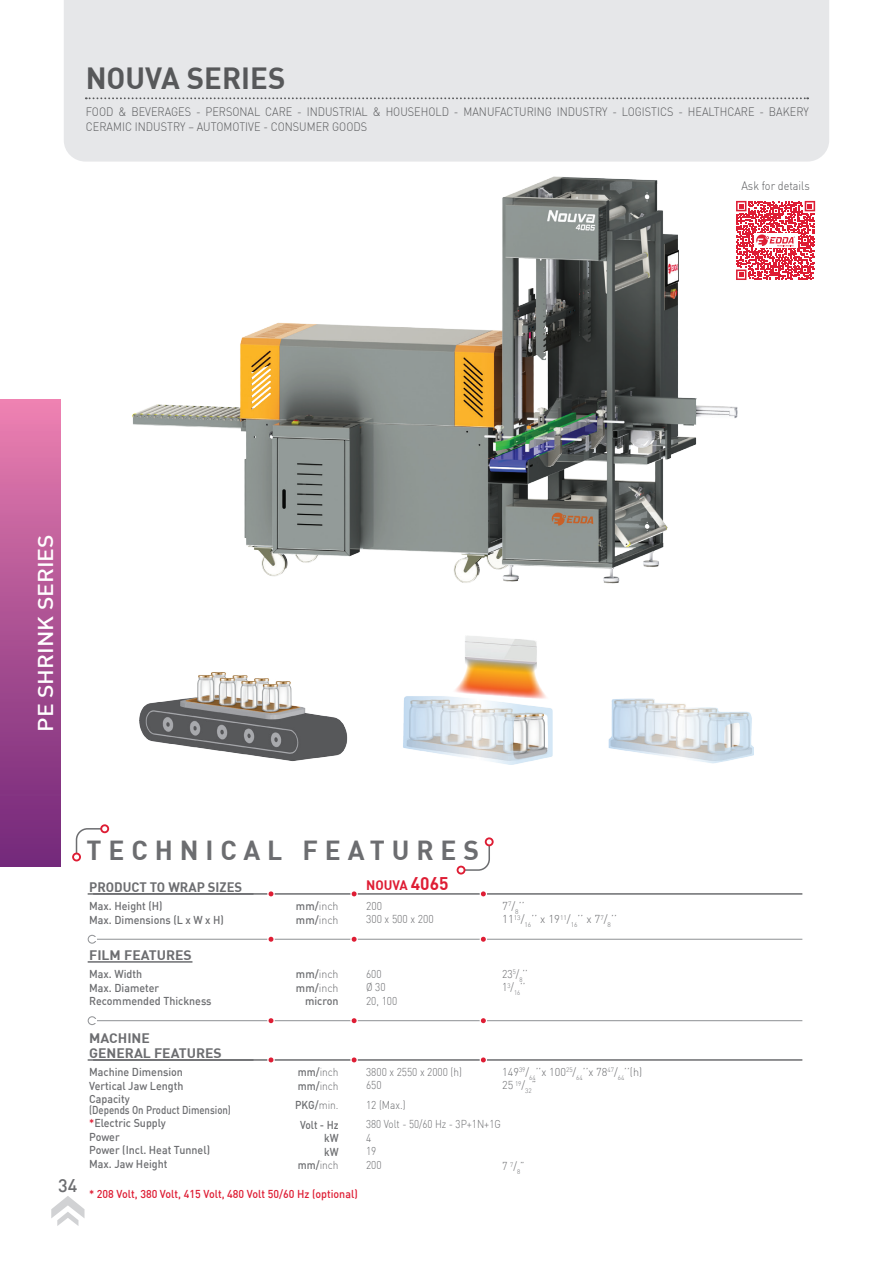
<style>
.page{position:relative;width:893px;height:1263px;background:#fff}
.page>*{position:absolute;margin:0;border:0;box-sizing:border-box;transform-origin:0 0}
.t1{font:700 30px "DIN";color:#57585a}
.t2{font:700 27px "DIN";letter-spacing:.26em;color:#6c6d70}
.t3{font:500 21px "DIN";color:#fff;scale:1.09 1}
.t4{font:500 18px "DIN";color:#6c6d70}
.t5{font:700 13.5px/15px "DIN";color:#6c6d70}
.t6{font:700 13.5px "DIN";color:#6c6d70;scale:.96 1}
.t7{font:700 13.5px "DIN";color:#de1d34;scale:.96 1}
.t8{font:300 12px/14.4px "DIN";color:#57585a;scale:.91 1}
.t9{font:500 11.25px/13.5px "DIN";color:#6c6d70;scale:.95 1}
.t10{font:500 11.25px/13.5px "DIN";color:#6c6d70;scale:.85 1}
.t11{font:300 11.25px/13.5px "DIN";color:#6c6d70}
.t12{font:300 11.25px/13.5px "DIN";color:#6c6d70;scale:.9 1}
.t13{font:500 11.25px "DIN";color:#de1d34;scale:.95 1}
.t14{font:300 11.25px/13.5px "DIN";color:#6c6d70;scale:.92 1}
.t15{font:500 11.25px/13.5px "DIN";color:#6c6d70;text-align:center;scale:.91 1}
.t16{font:300 11.25px/13.5px "DIN";color:#6c6d70;scale:.91 1}
.t17{font:300 11.25px/13.5px "DIN";color:#6c6d70;scale:.95 1}
.t18{font:300 11.25px "DIN";color:#6c6d70;scale:.94 1}
.s1{font-weight:300}
.s2{font-size:18px}
.s3{font-weight:500}
.s4{color:#de1d34}
</style>
<div class="page">
<div style="left:64px;top:0;width:765px;height:162px;background:#e6e7e9"></div>
<svg style="left:86px;top:97px;width:722px;height:2px"></svg>
<svg style="left:51px;top:1196px;width:34px;height:30px"></svg>
<div style="left:0;top:399px;width:60px;height:468px;background:linear-gradient(to bottom,#ea7faf,#702678)"></div>
<img style="left:132px;top:176px;width:606px;height:408px">
<img style="left:139px;top:636px;width:615px;height:129px">
<svg style="left:72px;top:824px;width:38px;height:38px"></svg>
<svg style="left:456px;top:837px;width:38px;height:38px"></svg>
<hr style="left:88px;top:893px;width:165px;height:2px;background:#6c6d70">
<hr style="left:88px;top:961px;width:104px;height:2px;background:#6c6d70">
<hr style="left:93px;top:893px;width:709px;height:2px;background:#6c6d70">
<svg style="left:352px;top:891px;width:5px;height:5px"></svg>
<svg style="left:481px;top:891px;width:5px;height:5px"></svg>
<svg style="left:267px;top:890px;width:8px;height:8px"></svg>
<svg style="left:269px;top:891px;width:4px;height:5px"></svg>
<hr style="left:93px;top:1059px;width:709px;height:2px;background:#6c6d70">
<svg style="left:352px;top:1057px;width:5px;height:5px"></svg>
<svg style="left:481px;top:1057px;width:5px;height:5px"></svg>
<svg style="left:267px;top:1056px;width:8px;height:8px"></svg>
<svg style="left:269px;top:1057px;width:4px;height:5px"></svg>
<hr style="left:88px;top:1059px;width:165px;height:2px;background:#6c6d70">
<hr style="left:93px;top:939px;width:709px;height:1px;background:#939598">
<div style="left:88px;top:935px;width:9px;height:9px;border:1px solid #939598;border-radius:50%"></div>
<svg style="left:267px;top:935px;width:8px;height:8px"></svg>
<svg style="left:269px;top:937px;width:4px;height:5px"></svg>
<svg style="left:352px;top:937px;width:5px;height:5px"></svg>
<svg style="left:481px;top:937px;width:5px;height:5px"></svg>
<hr style="left:93px;top:1020px;width:709px;height:1px;background:#939598">
<div style="left:88px;top:1016px;width:9px;height:9px;border:1px solid #939598;border-radius:50%"></div>
<svg style="left:269px;top:1018px;width:4px;height:5px"></svg>
<svg style="left:352px;top:1018px;width:5px;height:5px"></svg>
<svg style="left:481px;top:1018px;width:5px;height:5px"></svg>
<div style="left:733px;top:198px;width:85px;height:85px;background:#fff"></div>
<svg style="left:736px;top:201px;width:79px;height:79px"></svg>
<h1 class="t1" style="left:86px;top:58px;width:201px">NOUVA SERIES</h1>
<p class="t8" style="left:86px;top:105px;width:796px">FOOD &amp; BEVERAGES - PERSONAL CARE - INDUSTRIAL &amp; HOUSEHOLD - MANUFACTURING INDUSTRY - LOGISTICS - HEALTHCARE - BAKERY<br>CERAMIC INDUSTRY – AUTOMOTIVE - CONSUMER GOODS</p>
<p class="t8" style="left:741px;top:178px;width:77px">Ask for details</p>
<h3 class="t3" style="left:32px;top:732px;width:183px;rotate:-90deg">PE SHRINK SERIES</h3>
<h2 class="t2" style="left:87px;top:832px;width:394px">TECHNICAL FEATURES</h2>
<p class="t6" style="left:89px;top:878px;width:161px">PRODUCT TO WRAP SIZES</p>
<p class="t9" style="left:89px;top:899px;width:143px">Max. Height (H)<br>Max. Dimensions (L x W x H)</p>
<p class="t5" style="left:89px;top:947px;width:104px">FILM FEATURES</p>
<p class="t9" style="left:89px;top:967px;width:130px">Max. Width<br>Max. Diameter<br>Recommended Thickness</p>
<p class="t9" style="left:296px;top:967px;width:46px;text-align:right">mm/<span class="s1">inch </span>mm/<span class="s1">inch </span>micron</p>
<p class="t14" style="left:502px;top:967px;width:29px">23<sup>5</sup>/<sub>8</sub>’’<br>1<sup>3</sup>/<sub>16</sub>’’</p>
<p class="t7" style="left:366px;top:876px;width:87px">NOUVA <span class="s2">4065</span></p>
<p class="t17" style="left:296px;top:899px;width:46px"><span class="s3">mm/</span>inch <span class="s3">mm/</span>inch</p>
<p class="t11" style="left:502px;top:899px;width:116px">7<sup>7</sup>/<sub>8</sub>’’<br>11<sup>13</sup>/<sub>16</sub>’’ x 19<sup>11</sup>/<sub>16</sub>’’ x 7<sup>7</sup>/<sub>8</sub>’’</p>
<p class="t14" style="left:366px;top:899px;width:75px">200<br>300 x 500 x 200</p>
<p class="t12" style="left:366px;top:967px;width:36px">600<br>Ø 30<br>20, 100</p>
<h3 class="t4" style="left:58px;top:1174px;width:21px">34</h3>
<p class="t5" style="left:89px;top:1030px;width:134px">MACHINE<br>GENERAL FEATURES</p>
<p class="t9" style="left:89px;top:1065px;width:101px;text-align:justify">Machine Dimension Vertical Jaw Length Capacity</p>
<p class="t10" style="left:89px;top:1102px;width:168px">(Depends On Product Dimension) <span class="s4">*</span>Electric Supply<br>Power<br>Power (Incl. Heat Tunnel)<br>Max. Jaw Height</p>
<p class="t16" style="left:298px;top:1065px;width:46px"><span class="s3">mm/</span>inch <span class="s3">mm/</span>inch</p>
<p class="t15" style="left:295px;top:1095px;width:49px;line-height:19.5px">PKG/<span class="s1">min.<br></span>Volt - Hz</p>
<p class="t15" style="left:298px;top:1131px;width:46px;text-align:right">kW<br>kW mm/<span class="s1">inch</span></p>
<p class="t13" style="left:89px;top:1187px;width:284px">* 208 Volt, 380 Volt, 415 Volt, 480 Volt 50/60 Hz (optional)</p>
<p class="t12" style="left:366px;top:1065px;width:108px">3800 x 2550 x 2000 (h)<br>650</p>
<p class="t12" style="left:366px;top:1095px;width:151px;line-height:19.5px">12 (Max.)<br>380 Volt - 50/60 Hz - 3P+1N+1G</p>
<p class="t12" style="left:366px;top:1131px;width:19px">4<br>19<br>200</p>
<p class="t11" style="left:502px;top:1065px;width:142px">149<sup>39</sup>/<sub>64</sub>’’x 100<sup>25</sup>/<sub>64</sub>’’x 78<sup>47</sup>/<sub>64</sub>’’(h)<br>25 <sup>19</sup>/<sub>32</sub>”</p>
<p class="t18" style="left:502px;top:1159px;width:25px">7 <sup>7</sup>/<sub>8</sub>”</p>
</div>
